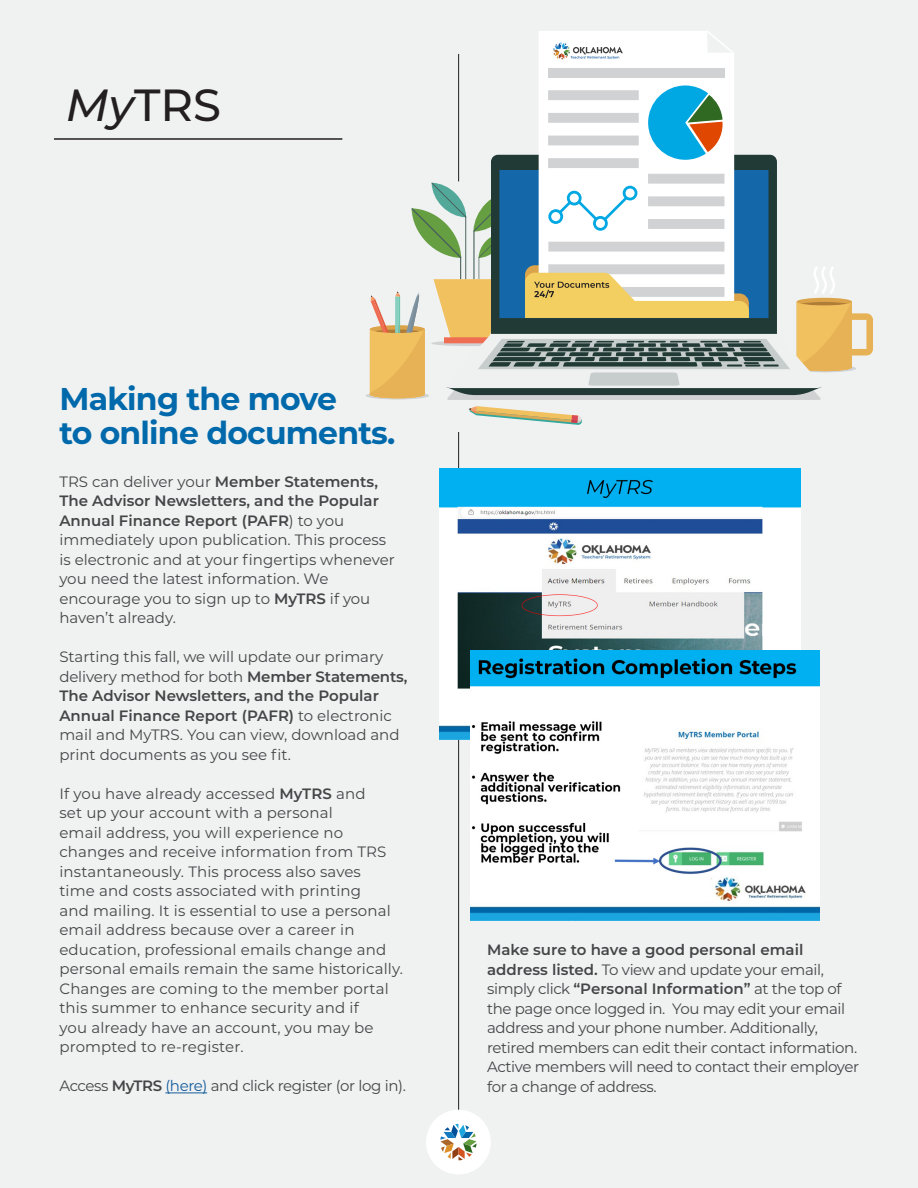
<style>
.page{position:relative;width:918px;height:1188px;background:#f0f2f1}
.page>*{position:absolute;margin:0;border:0;box-sizing:border-box;transform-origin:0 0}
.t1{font:500 45px "Montserrat";color:#231f20}
.t2{font:700 31.5px "Montserrat";letter-spacing:-.025em;color:#0069ab}
.t3{font:15px/19.5px "Montserrat";color:#454547}
.t4{font:15px/19.5px "Montserrat";letter-spacing:-.025em;color:#454547}
.s1{font-style:italic}
.s2{font-weight:600}
.s3{color:#175d9e}
</style>
<div class="page">
<hr style="left:165px;top:1093px;width:42px;height:1px;background:#175d9e">
<svg style="left:469px;top:406px;width:113px;height:19px"></svg>
<div style="left:539px;top:31px;width:195px;height:54px;background:#fff"></div>
<div style="left:548px;top:68px;width:177px;height:9px;background:#d1d2d4"></div>
<svg style="left:553px;top:43px;width:70px;height:16px"></svg>
<svg style="left:705px;top:31px;width:29px;height:25px"></svg>
<svg style="left:370px;top:85px;width:503px;height:315px"></svg>
<hr style="left:54px;top:138px;width:288px;height:2px;background:#231f20">
<hr style="left:458px;top:432px;width:1px;height:678px;background:#231f20">
<hr style="left:458px;top:54px;width:1px;height:127px;background:#231f20">
<img style="left:440px;top:469px;width:360px;height:270px">
<img style="left:470px;top:650px;width:349px;height:271px">
<div style="left:426px;top:1110px;width:65px;height:64px;background:#fff;border-radius:50%"></div>
<svg style="left:440px;top:1124px;width:37px;height:36px"></svg>
<p class="t1" style="left:66px;top:74px;width:157px"><span class="s1">My</span>TRS</p>
<p class="t2" style="left:59px;top:376px;width:279px">Making the move</p>
<p class="t2" style="left:59px;top:410px;width:338px">to online documents.</p>
<p class="t3" style="left:59px;top:471px;width:337px">TRS can deliver your <span class="s2">Member Statements, The Advisor Newsletters, and the Popular Annual Finance Report (PAFR</span>) to you immediately upon publication. This process is electronic and at your fingertips whenever you need the latest information. We encourage you to sign up to <span class="s2">MyTRS</span> if you haven’t already.</p>
<p class="t3" style="left:59px;top:647px;width:350px">Starting this fall, we will update our primary delivery method for both <span class="s2">Member Statements, The Advisor Newsletters, and the Popular Annual Finance Report (PAFR)</span> to electronic mail and MyTRS. You can view, download and print documents as you see fit.</p>
<p class="t3" style="left:59px;top:783px;width:345px">If you have already accessed <span class="s2">MyTRS</span> and<br>set up your account with a personal<br>email address, you will experience no changes and receive information from TRS instantaneously. This process also saves<br>time and costs associated with printing<br>and mailing. It is essential to use a personal email address because over a career in education, professional emails change and personal emails remain the same historically.<br>Changes are coming to the member portal this summer to enhance security and if<br>you already have an account, you may be prompted to re-register.</p>
<p class="t4" style="left:59px;top:1076px;width:348px">Access <span class="s2">MyTRS</span> <span class="s3">(here)</span> and click register (or log in).</p>
<p class="t4" style="left:487px;top:940px;width:374px"><span class="s2">Make sure to have a good personal email address listed.</span> To view and update your email, simply click <span class="s2">“Personal Information”</span> at the top of the page once logged in. You may edit your email address and your phone number. Additionally, retired members can edit their contact information.<br>Active members will need to contact their employer for a change of address.</p>
</div>
